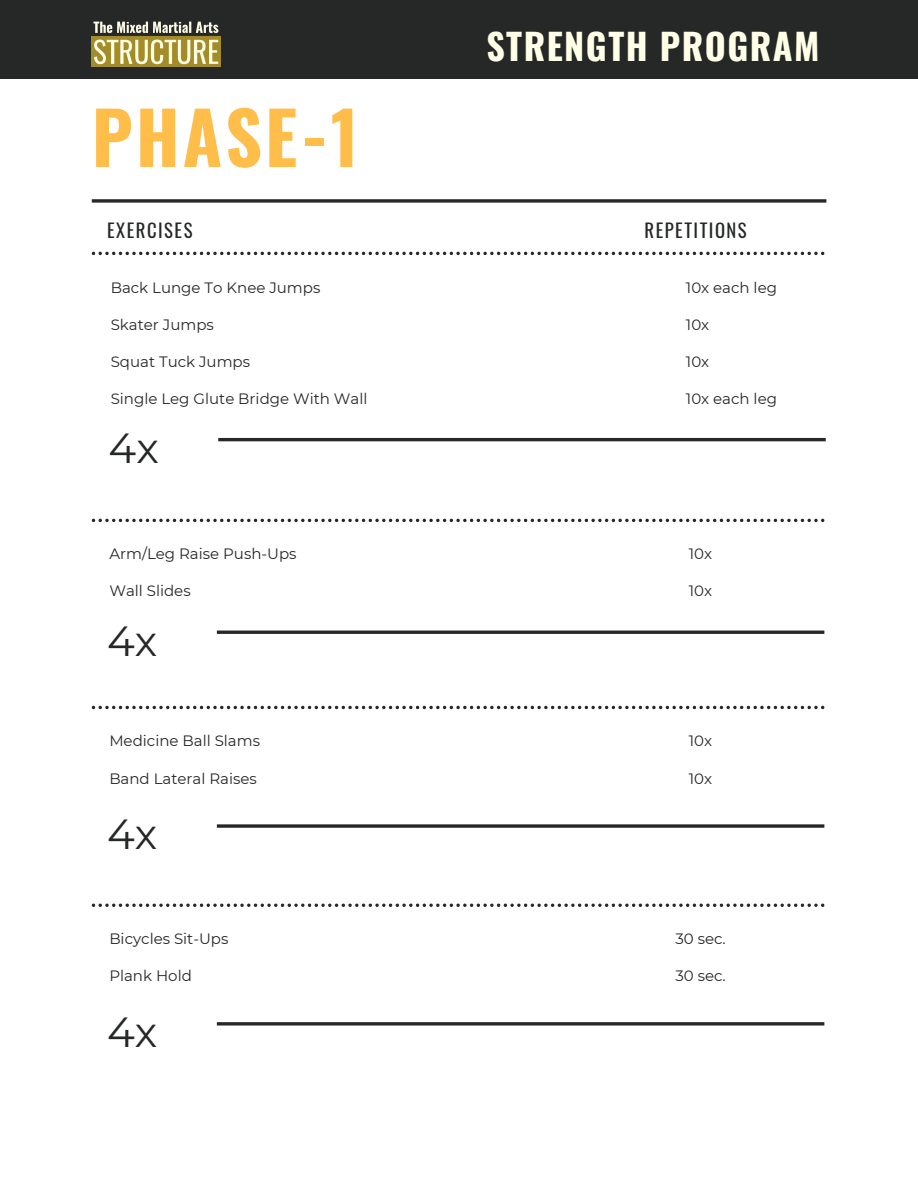
<style>
.page{position:relative;width:918px;height:1188px;background:#fff}
.page>*{position:absolute;margin:0;border:0;box-sizing:border-box;transform-origin:0 0}
.t1{font:700 72px "Oswald";letter-spacing:.04em;color:#ffbd4a}
.t2{font:42px "Montserrat";color:#252827}
.t3{font:700 36px "Oswald";letter-spacing:.04em;color:#fffee6}
.t4{font:18.75px "Oswald";letter-spacing:.08em;color:#252827}
.t5{font:15px "Montserrat";color:#252827}
</style>
<div class="page">
<div style="left:0;top:0;width:918px;height:79px;background:#252827"></div>
<img style="left:92px;top:21px;width:128px;height:45px">
<svg style="left:92px;top:199px;width:734px;height:4px;background:#464948"></svg>
<svg style="left:92px;top:252px;width:732px;height:3px"></svg>
<hr style="left:218px;top:438px;width:608px;height:3px;background:#252827">
<hr style="left:217px;top:631px;width:607px;height:3px;background:#252827">
<svg style="left:92px;top:519px;width:732px;height:3px"></svg>
<svg style="left:217px;top:824px;width:607px;height:4px;background:#464948"></svg>
<svg style="left:92px;top:706px;width:732px;height:3px"></svg>
<svg style="left:217px;top:1022px;width:607px;height:4px;background:#464948"></svg>
<svg style="left:92px;top:904px;width:732px;height:3px"></svg>
<p class="t1" style="left:92px;top:81px;width:268px">PHASE-1</p>
<p class="t3" style="left:486px;top:18px;width:335px">STRENGTH PROGRAM</p>
<p class="t4" style="left:107px;top:216px;width:87px">EXERCISES</p>
<p class="t4" style="left:645px;top:216px;width:104px">REPETITIONS</p>
<p class="t5" style="left:111px;top:278px;width:211px">Back Lunge To Knee Jumps</p>
<p class="t5" style="left:111px;top:315px;width:105px">Skater Jumps</p>
<p class="t5" style="left:111px;top:352px;width:141px">Squat Tuck Jumps</p>
<p class="t5" style="left:111px;top:389px;width:258px">Single Leg Glute Bridge With Wall</p>
<p class="t2" style="left:109px;top:422px;width:52px">4x</p>
<p class="t5" style="left:109px;top:545px;width:189px">Arm/Leg Raise Push-Ups</p>
<p class="t5" style="left:109px;top:582px;width:83px">Wall Slides</p>
<p class="t2" style="left:107px;top:615px;width:52px">4x</p>
<p class="t5" style="left:109px;top:732px;width:152px">Medicine Ball Slams</p>
<p class="t5" style="left:109px;top:769px;width:149px">Band Lateral Raises</p>
<p class="t2" style="left:107px;top:809px;width:52px">4x</p>
<p class="t5" style="left:109px;top:930px;width:121px">Bicycles Sit-Ups</p>
<p class="t5" style="left:109px;top:967px;width:84px">Plank Hold</p>
<p class="t2" style="left:107px;top:1007px;width:52px">4x</p>
<p class="t5" style="left:686px;top:278px;width:93px">10x each leg</p>
<p class="t5" style="left:686px;top:315px;width:25px">10x</p>
<p class="t5" style="left:686px;top:352px;width:25px">10x</p>
<p class="t5" style="left:686px;top:389px;width:93px">10x each leg</p>
<p class="t5" style="left:689px;top:545px;width:25px">10x</p>
<p class="t5" style="left:689px;top:582px;width:25px">10x</p>
<p class="t5" style="left:689px;top:732px;width:25px">10x</p>
<p class="t5" style="left:689px;top:769px;width:25px">10x</p>
<p class="t5" style="left:675px;top:930px;width:52px">30 sec.</p>
<p class="t5" style="left:675px;top:967px;width:52px">30 sec.</p>
</div>
